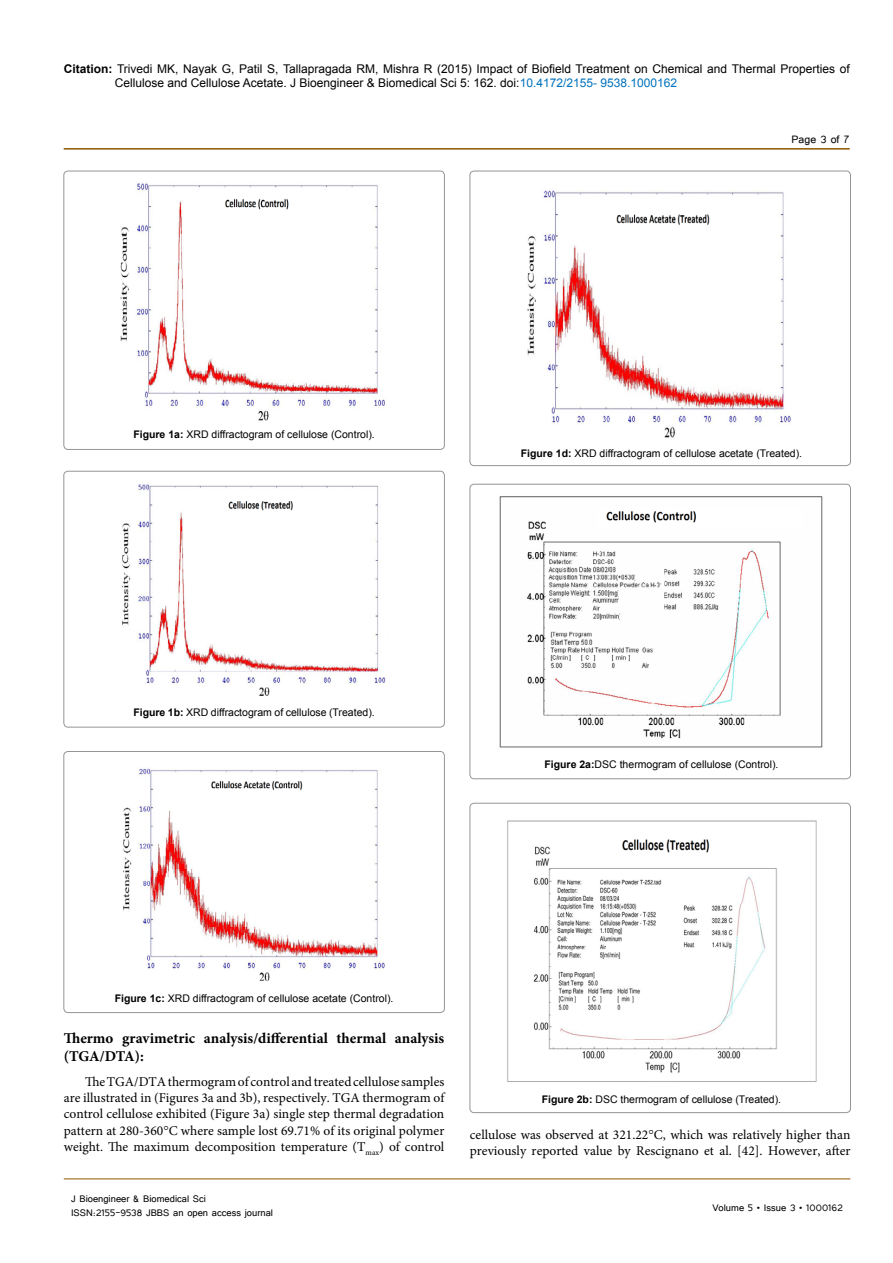
<style>
.page{position:relative;width:893px;height:1263px;background:#fff}
.page>*{position:absolute;margin:0;border:0;box-sizing:border-box;transform-origin:0 0}
.t1{font:700 15px/18px "Minion Pro";color:#000}
.t2{font:13.5px/16.2px "Minion Pro";color:#000;text-align:justify}
.t3{font:13.5px "Tunga";color:#000}
.t4{font:12px/14.4px "Arial";color:#000}
.t5{font:12px/14.4px "Tunga";color:#000}
.t6{font:10.5px "Arial";color:#000}
.s1{font-weight:700}
.s2{color:#0072bc}
</style>
<div class="page">
<hr style="left:64px;top:148px;width:786px;height:2px;background:#905501">
<hr style="left:64px;top:1179px;width:786px;height:1px;background:#905501">
<div style="left:64px;top:171px;width:380px;height:278px;border:1px solid #939598;border-radius:4px"></div>
<img style="left:120px;top:182px;width:265px;height:239px">
<div style="left:64px;top:471px;width:380px;height:256px;border:1px solid #939598;border-radius:4px"></div>
<img style="left:122px;top:483px;width:264px;height:213px">
<div style="left:64px;top:751px;width:380px;height:261px;border:1px solid #939598;border-radius:4px"></div>
<img style="left:123px;top:768px;width:262px;height:213px">
<div style="left:470px;top:171px;width:380px;height:295px;border:1px solid #939598;border-radius:4px"></div>
<img style="left:527px;top:190px;width:264px;height:248px">
<div style="left:470px;top:484px;width:380px;height:295px;border:1px solid #939598;border-radius:4px"></div>
<img style="left:499px;top:496px;width:324px;height:252px">
<div style="left:470px;top:803px;width:380px;height:310px;border:1px solid #939598;border-radius:4px"></div>
<img style="left:507px;top:820px;width:310px;height:262px">
<p class="t4" style="left:115px;top:61px;width:736px;text-indent:-51px"><span class="s1">Citation:</span> Trivedi MK, Nayak G, Patil S, Tallapragada RM, Mishra R (2015) Impact of Biofield Treatment on Chemical and Thermal Properties of<br>Cellulose and Cellulose Acetate. J Bioengineer &amp; Biomedical Sci 5: 162. doi:<span class="s2">10.4172/2155- 9538.1000162</span></p>
<p class="t3" style="left:792px;top:131px;width:59px">Page 3 of 7</p>
<p class="t6" style="left:133px;top:428px;width:243px"><span class="s1">Figure 1a:</span> XRD diffractogram of cellulose (Control).</p>
<p class="t6" style="left:521px;top:446px;width:283px"><span class="s1">Figure 1d:</span> XRD diffractogram of cellulose acetate (Treated).</p>
<p class="t6" style="left:133px;top:705px;width:243px"><span class="s1">Figure 1b:</span> XRD diffractogram of cellulose (Treated).</p>
<p class="t6" style="left:544px;top:757px;width:235px"><span class="s1">Figure 2a:</span>DSC thermogram of cellulose (Control).</p>
<p class="t6" style="left:115px;top:992px;width:280px"><span class="s1">Figure 1c:</span> XRD diffractogram of cellulose acetate (Control).</p>
<p class="t1" style="left:64px;top:1029px;width:382px">Thermo gravimetric analysis/differential thermal analysis (TGA/DTA):</p>
<p class="t2" style="left:64px;top:1073px;width:382px;text-indent:21px">The TGA/DTA thermogram of control and treated cellulose samples are illustrated in (Figures 3a and 3b), respectively. TGA thermogram of control cellulose exhibited (Figure 3a) single step thermal degradation pattern at 280-360 C where sample lost 69.71% of its original polymer weight. The maximum decomposition temperature (T<sub>max</sub>) of control</p>
<p class="t5" style="left:71px;top:1190px;width:204px">J Bioengineer &amp; Biomedical Sci<br>ISSN:2155-9538 JBBS an open access journal</p>
<p class="t6" style="left:542px;top:1092px;width:241px"><span class="s1">Figure 2b:</span> DSC thermogram of cellulose (Treated).</p>
<p class="t2" style="left:470px;top:1126px;width:382px">cellulose was observed at 321.22 C, which was relatively higher than previously reported value by Rescignano et al. [42]. However, after</p>
<p class="t5" style="left:712px;top:1199px;width:132px">Volume 5 • Issue 3 • 1000162</p>
</div>
